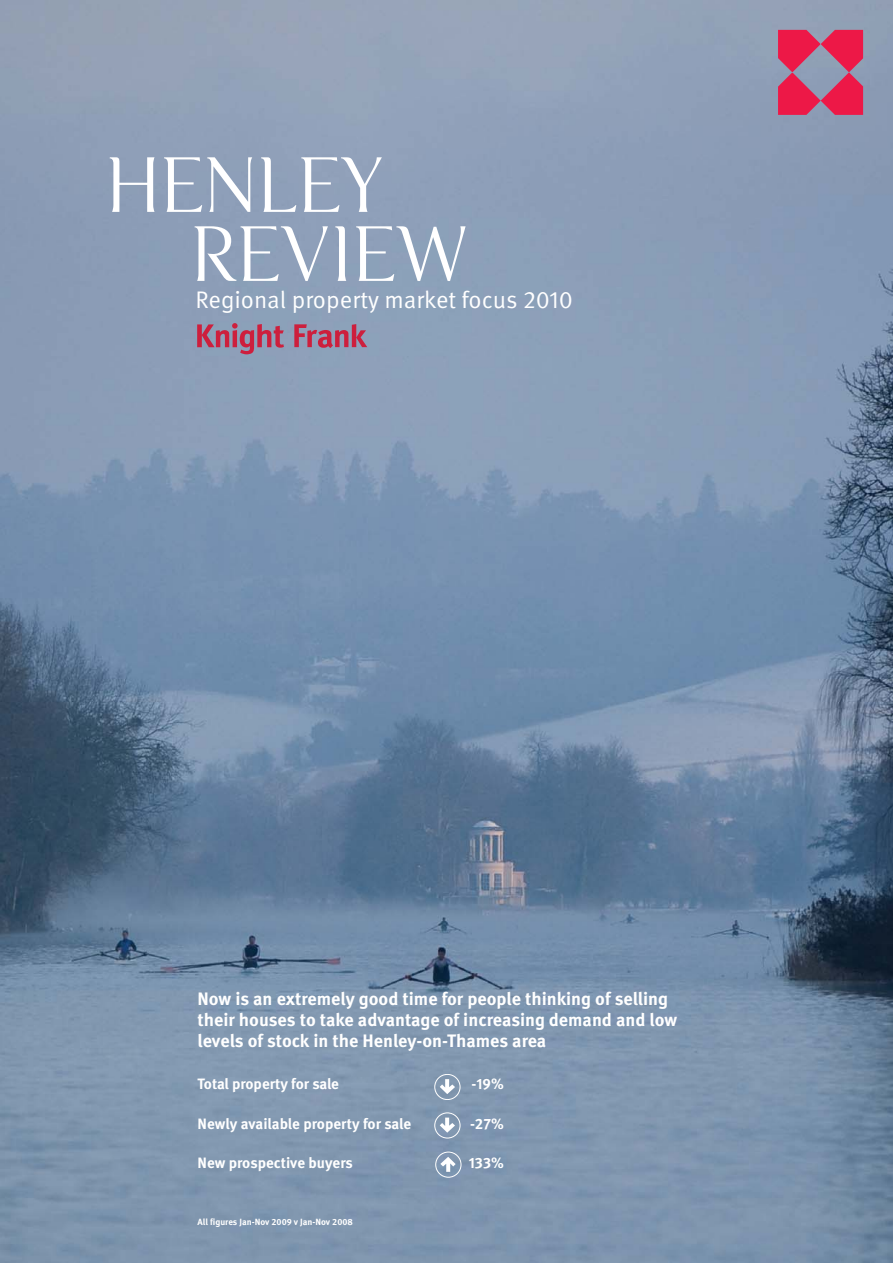
<style>
.page{position:relative;width:893px;height:1263px;background:#fff}
.page>*{position:absolute;margin:0;border:0;box-sizing:border-box;transform-origin:0 0}
.t1{font:69px/69px "KF Display";color:#fff}
.t2{font:24px "KF Meta OT";color:#fff}
.t3{font:700 18px/21px "KF Meta OT";color:#fff}
.t4{font:700 15px "KF Meta OT";color:#fff}
.t5{font:700 9px "KF Meta OT";color:#fff}
</style>
<div class="page">
<img style="left:0;top:0;width:892px;height:1263px">
<svg style="left:778px;top:30px;width:85px;height:85px;background:#cd446b"></svg>
<div style="left:434px;top:1074px;width:26px;height:26px;border:1px solid #fff;border-radius:50%"></div>
<svg style="left:440px;top:1079px;width:15px;height:15px"></svg>
<div style="left:434px;top:1113px;width:26px;height:25px;border:1px solid #fff;border-radius:50%"></div>
<svg style="left:440px;top:1118px;width:15px;height:15px"></svg>
<div style="left:435px;top:1152px;width:26px;height:26px;border:1px solid #fff;border-radius:50%"></div>
<svg style="left:440px;top:1157px;width:16px;height:15px"></svg>
<svg style="left:197px;top:323px;width:170px;height:31px;background:#a2748f"></svg>
<h1 class="t1" style="left:191px;top:154px;width:279px;text-indent:-85px">HENLEY<br>REVIEW</h1>
<h2 class="t2" style="left:195px;top:290px;width:379px">Regional property market focus 2010</h2>
<p class="t3" style="left:198px;top:990px;width:481px">Now is an extremely good time for people thinking of selling their houses to take advantage of increasing demand and low levels of stock in the Henley-on-Thames area</p>
<p class="t4" style="left:198px;top:1078px;width:143px">Total property for sale</p>
<p class="t4" style="left:471px;top:1078px;width:34px">-19%</p>
<p class="t4" style="left:198px;top:1117px;width:215px">Newly available property for sale</p>
<p class="t4" style="left:470px;top:1117px;width:35px">-27%</p>
<p class="t4" style="left:198px;top:1157px;width:157px">New prospective buyers</p>
<p class="t4" style="left:469px;top:1157px;width:37px">133%</p>
<p class="t5" style="left:198px;top:1219px;width:157px">All figures Jan-Nov 2009 v Jan-Nov 2008</p>
</div>
